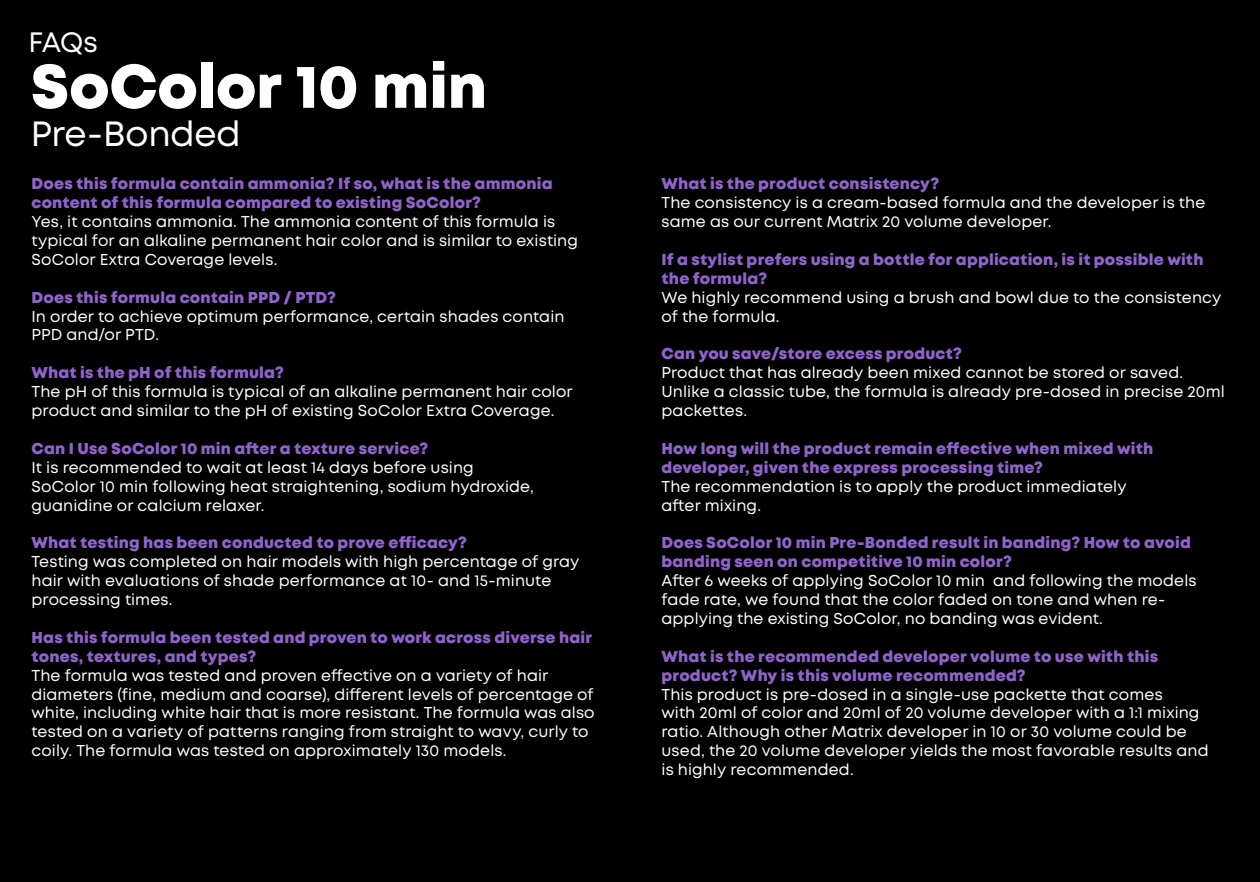
<style>
.page{position:relative;width:1260px;height:882px;background:#000}
.page>*{position:absolute;margin:0;border:0;box-sizing:border-box;transform-origin:0 0}
.t1{font:800 61.25px "Mont";letter-spacing:-.005em;color:#fff}
.t2{font:35px "Mont";letter-spacing:-.005em;color:#fff}
.t3{font:28px "Mont";color:#fff}
.t4{font:15.75px/18.9px "Mont";letter-spacing:.005em;color:#fff}
.t5{font:800 15.75px/18.9px "Mont";letter-spacing:.015em;color:#9064cc}
</style>
<div class="page">
<h3 class="t3" style="left:29px;top:24px;width:71px">FAQs</h3>
<h1 class="t1" style="left:31px;top:46px;width:458px">SoColor 10 min</h1>
<h2 class="t2" style="left:31px;top:112px;width:212px">Pre-Bonded</h2>
<p class="t5" style="left:32px;top:174px;width:523px">Does this formula contain ammonia? If so, what is the ammonia content of this formula compared to existing SoColor?</p>
<p class="t4" style="left:32px;top:212px;width:548px">Yes, it contains ammonia. The ammonia content of this formula is typical for an alkaline permanent hair color and is similar to existing<br>SoColor Extra Coverage levels.</p>
<p class="t5" style="left:32px;top:288px;width:306px">Does this formula contain PPD / PTD?</p>
<p class="t4" style="left:32px;top:307px;width:535px">In order to achieve optimum performance, certain shades contain<br>PPD and/or PTD.</p>
<p class="t5" style="left:32px;top:363px;width:254px">What is the pH of this formula?</p>
<p class="t4" style="left:32px;top:382px;width:543px">The pH of this formula is typical of an alkaline permanent hair color product and similar to the pH of existing SoColor Extra Coverage.</p>
<p class="t5" style="left:32px;top:439px;width:398px">Can I Use SoColor 10 min after a texture service?</p>
<p class="t4" style="left:32px;top:458px;width:504px">It is recommended to wait at least 14 days before using<br>SoColor 10 min following heat straightening, sodium hydroxide, guanidine or calcium relaxer.</p>
<p class="t5" style="left:32px;top:534px;width:437px">What testing has been conducted to prove efficacy?</p>
<p class="t4" style="left:32px;top:552px;width:550px">Testing was completed on hair models with high percentage of gray hair with evaluations of shade performance at 10- and 15-minute processing times.</p>
<p class="t5" style="left:32px;top:628px;width:562px">Has this formula been tested and proven to work across diverse hair tones, textures, and types?</p>
<p class="t4" style="left:32px;top:666px;width:565px">The formula was tested and proven effective on a variety of hair diameters (fine, medium and coarse), different levels of percentage of white, including white hair that is more resistant. The formula was also tested on a variety of patterns ranging from straight to wavy, curly to coily. The formula was tested on approximately 130 models.</p>
<p class="t5" style="left:662px;top:174px;width:279px">What is the product consistency?</p>
<p class="t4" style="left:662px;top:193px;width:545px">The consistency is a cream-based formula and the developer is the same as our current Matrix 20 volume developer.</p>
<p class="t5" style="left:662px;top:250px;width:544px">If a stylist prefers using a bottle for application, is it possible with the formula?</p>
<p class="t4" style="left:662px;top:288px;width:561px">We highly recommend using a brush and bowl due to the consistency of the formula.</p>
<p class="t5" style="left:662px;top:345px;width:302px">Can you save/store excess product?</p>
<p class="t4" style="left:662px;top:363px;width:565px">Product that has already been mixed cannot be stored or saved.<br>Unlike a classic tube, the formula is already pre-dosed in precise 20ml packettes.</p>
<p class="t5" style="left:662px;top:439px;width:493px">How long will the product remain effective when mixed with developer, given the express processing time?</p>
<p class="t4" style="left:662px;top:477px;width:467px">The recommendation is to apply the product immediately after mixing.</p>
<p class="t5" style="left:662px;top:534px;width:531px">Does SoColor 10 min Pre-Bonded result in banding? How to avoid banding seen on competitive 10 min color?</p>
<p class="t4" style="left:662px;top:571px;width:537px">After 6 weeks of applying SoColor 10 min and following the models fade rate, we found that the color faded on tone and when re&shy;applying the existing SoColor, no banding was evident.</p>
<p class="t5" style="left:662px;top:647px;width:498px">What is the recommended developer volume to use with this product? Why is this volume recommended?</p>
<p class="t4" style="left:662px;top:685px;width:549px">This product is pre-dosed in a single-use packette that comes<br>with 20ml of color and 20ml of 20 volume developer with a 1:1 mixing ratio. Although other Matrix developer in 10 or 30 volume could be used, the 20 volume developer yields the most favorable results and is highly recommended.</p>
</div>
